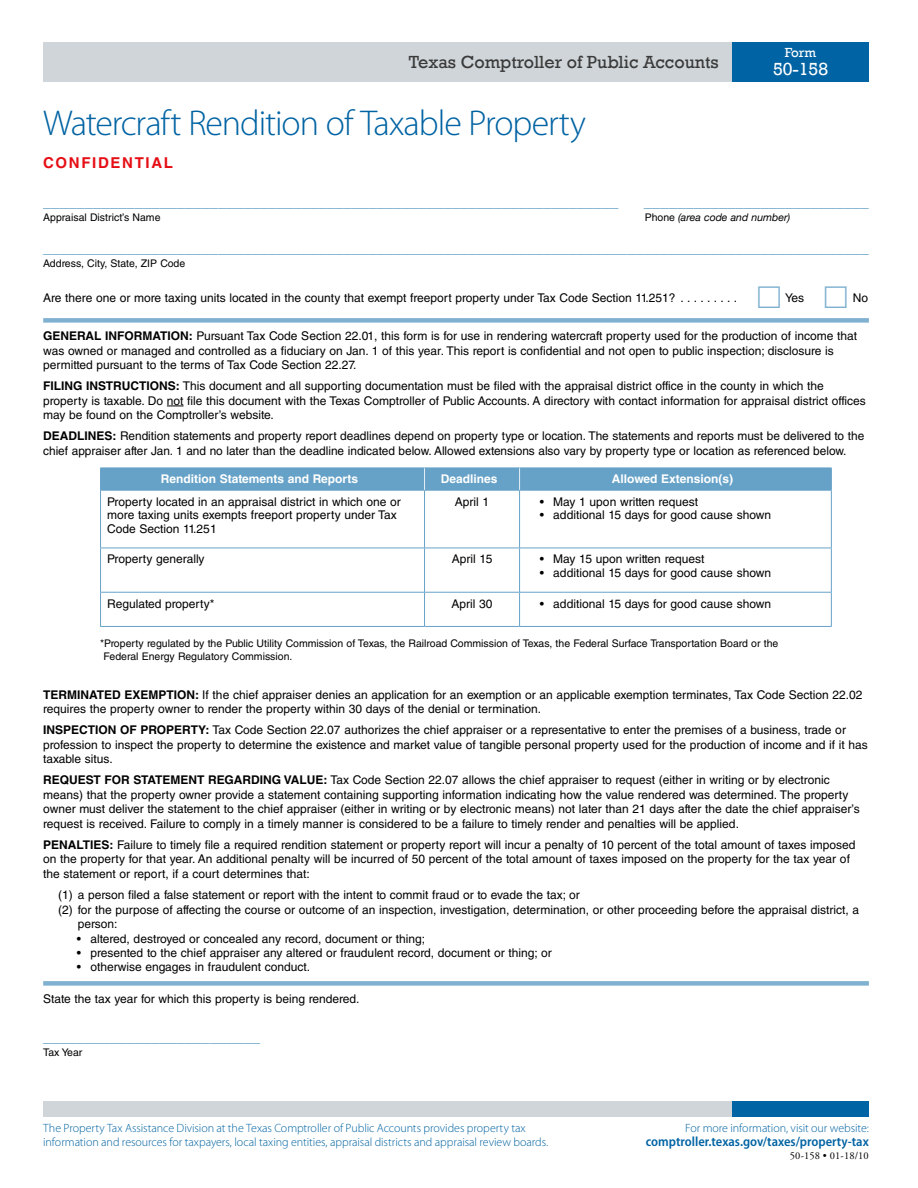
<style>
.page{position:relative;width:918px;height:1188px;background:#fff}
.page>*{position:absolute;margin:0;border:0;box-sizing:border-box;transform-origin:0 0}
.t1{font:300 36px "Myriad Pro";letter-spacing:-.03em;color:#0063a3}
.t2{font:18px "Rockwell";color:#3a3a3a}
.t3{font:18px "Rockwell";color:#fff}
.t4{font:15px "Helvetica LT Std";color:#66a2c8}
.t5{font:700 15px "Helvetica LT Std";letter-spacing:.11em;color:#e60e15}
.t6{font:600 semi-condensed 13.5px "Myriad Pro";color:#0063a3}
.t7{font:13.5px "Rockwell";color:#fff}
.t8{font:12px/14.4px "Helvetica LT Std";color:#000}
.t9{font:300 12px/14.4px "Myriad Pro";letter-spacing:-.005em;color:#0063a3}
.t10{font:700 12px "Helvetica LT Std";color:#fff}
.t11{font:10.5px/12.6px "Helvetica LT Std";color:#000}
.t12{font:italic 10.5px "Helvetica Neue";color:#000}
.t13{font:10.5px "Adobe Garamond Pro";letter-spacing:.01em;color:#000}
.s1{font-family:"Helvetica LT Std";font-style:normal}
.s2{font-weight:700}
</style>
<div class="page">
<div style="left:43px;top:1102px;width:689px;height:15px;background:#d0d5d9"></div>
<div style="left:732px;top:1102px;width:137px;height:15px;background:#0063a3"></div>
<div style="left:43px;top:42px;width:689px;height:39px;background:#d0d5d9"></div>
<div style="left:732px;top:42px;width:137px;height:39px;background:#0063a3"></div>
<div style="left:43px;top:318px;width:826px;height:5px;background:#80b1d1"></div>
<svg style="left:167px;top:406px;width:17px;height:1px"></svg>
<div style="left:43px;top:981px;width:826px;height:5px;background:#80b1d1"></div>
<hr style="left:100px;top:491px;width:1px;height:57px;background:#66a2c8">
<hr style="left:424px;top:491px;width:1px;height:57px;background:#66a2c8">
<hr style="left:519px;top:491px;width:1px;height:57px;background:#66a2c8">
<hr style="left:831px;top:491px;width:1px;height:57px;background:#66a2c8">
<hr style="left:100px;top:548px;width:1px;height:44px;background:#66a2c8">
<hr style="left:424px;top:548px;width:1px;height:44px;background:#66a2c8">
<hr style="left:519px;top:548px;width:1px;height:44px;background:#66a2c8">
<hr style="left:831px;top:548px;width:1px;height:44px;background:#66a2c8">
<hr style="left:100px;top:593px;width:1px;height:33px;background:#66a2c8">
<hr style="left:424px;top:593px;width:1px;height:33px;background:#66a2c8">
<hr style="left:519px;top:593px;width:1px;height:33px;background:#66a2c8">
<hr style="left:831px;top:593px;width:1px;height:33px;background:#66a2c8">
<hr style="left:100px;top:626px;width:325px;height:1px;background:#66a2c8">
<hr style="left:425px;top:626px;width:95px;height:1px;background:#66a2c8">
<hr style="left:520px;top:626px;width:312px;height:1px;background:#66a2c8">
<hr style="left:100px;top:548px;width:325px;height:1px;background:#66a2c8">
<hr style="left:425px;top:548px;width:95px;height:1px;background:#66a2c8">
<hr style="left:520px;top:548px;width:312px;height:1px;background:#66a2c8">
<hr style="left:100px;top:592px;width:325px;height:1px;background:#66a2c8">
<hr style="left:425px;top:592px;width:95px;height:1px;background:#66a2c8">
<hr style="left:520px;top:592px;width:312px;height:1px;background:#66a2c8">
<hr style="left:100px;top:490px;width:325px;height:1px;background:#66a2c8">
<hr style="left:425px;top:490px;width:95px;height:1px;background:#66a2c8">
<hr style="left:520px;top:490px;width:312px;height:1px;background:#66a2c8">
<div style="left:100px;top:468px;width:732px;height:22px;background:#66a2c8"></div>
<h2 class="t2" style="left:409px;top:51px;width:311px">Texas Comptroller of Public Accounts</h2>
<p class="t7" style="left:785px;top:45px;width:33px">Form</p>
<h2 class="t3" style="left:773px;top:59px;width:57px">50-158</h2>
<h1 class="t1" style="left:43px;top:103px;width:544px">Watercraft Rendition of Taxable Property</h1>
<p class="t5" style="left:43px;top:154px;width:131px">CONFIDENTIAL</p>
<p class="t4" style="left:43px;top:193px;width:577px">_______________________________________________________ __ ____________</p>
<p class="t4" style="left:644px;top:193px;width:227px">___________________________</p>
<p class="t11" style="left:43px;top:211px;width:119px">Appraisal District’s Name</p>
<p class="t12" style="left:645px;top:209px;width:147px"><span class="s1">Phone</span> (area code and number)</p>
<p class="t4" style="left:43px;top:239px;width:827px">___________________________________________________________________________________________________</p>
<p class="t11" style="left:43px;top:257px;width:144px">Address, City, State, ZIP Code</p>
<p class="t8" style="left:43px;top:290px;width:695px">Are there one or more taxing units located in the county that exempt freeport property under Tax Code Section 11.251? . . . . . . . . .</p>
<p class="t8" style="left:785px;top:290px;width:20px">Yes</p>
<p class="t8" style="left:853px;top:290px;width:17px">No</p>
<p class="t8" style="left:43px;top:329px;width:816px"><span class="s2">GENERAL INFORMATION:</span> Pursuant Tax Code Section 22.01, this form is for use in rendering watercraft property used for the production of income that was owned or managed and controlled as a fiduciary on Jan. 1 of this year. This report is confidential and not open to public inspection; disclosure is permitted pursuant to the terms of Tax Code Section 22.27.</p>
<p class="t8" style="left:43px;top:379px;width:824px"><span class="s2">FILING INSTRUCTIONS:</span> This document and all supporting documentation must be filed with the appraisal district office in the county in which the property is taxable. Do not file this document with the Texas Comptroller of Public Accounts. A directory with contact information for appraisal district offices may be found on the Comptroller’s website.</p>
<p class="t8" style="left:43px;top:429px;width:823px"><span class="s2">DEADLINES:</span> Rendition statements and property report deadlines depend on property type or location. The statements and reports must be delivered to the chief appraiser after Jan. 1 and no later than the deadline indicated below. Allowed extensions also vary by property type or location as referenced below.</p>
<p class="t10" style="left:161px;top:472px;width:199px">Rendition Statements and Reports</p>
<p class="t10" style="left:441px;top:472px;width:58px">Deadlines</p>
<p class="t10" style="left:612px;top:472px;width:123px">Allowed Extension(s)</p>
<p class="t8" style="left:107px;top:495px;width:295px;line-height:13.5px">Property located in an appraisal district in which one or more taxing units exempts freeport property under Tax<br>Code Section 11.251</p>
<p class="t8" style="left:455px;top:494px;width:36px">April 1</p>
<p class="t8" style="left:540px;top:494px;width:160px">• May 1 upon written request</p>
<p class="t8" style="left:540px;top:508px;width:233px">• additional 15 days for good cause shown</p>
<p class="t8" style="left:107px;top:552px;width:99px">Property generally</p>
<p class="t8" style="left:452px;top:552px;width:42px">April 15</p>
<p class="t8" style="left:540px;top:552px;width:166px">• May 15 upon written request</p>
<p class="t8" style="left:540px;top:565px;width:233px">• additional 15 days for good cause shown</p>
<p class="t8" style="left:107px;top:596px;width:109px">Regulated property*</p>
<p class="t8" style="left:451px;top:596px;width:43px">April 30</p>
<p class="t8" style="left:540px;top:596px;width:233px">• additional 15 days for good cause shown</p>
<p class="t11" style="left:103px;top:637px;width:676px;text-indent:-3px">*Property regulated by the Public Utility Commission of Texas, the Railroad Commission of Texas, the Federal Surface Transportation Board or the<br>Federal Energy Regulatory Commission.</p>
<p class="t8" style="left:43px;top:687px;width:821px"><span class="s2">TERMINATED EXEMPTION:</span> If the chief appraiser denies an application for an exemption or an applicable exemption terminates, Tax Code Section 22.02 requires the property owner to render the property within 30 days of the denial or termination.</p>
<p class="t8" style="left:43px;top:723px;width:826px"><span class="s2">INSPECTION OF PROPERTY:</span> Tax Code Section 22.07 authorizes the chief appraiser or a representative to enter the premises of a business, trade or profession to inspect the property to determine the existence and market value of tangible personal property used for the production of income and if it has taxable situs.</p>
<p class="t8" style="left:43px;top:773px;width:818px"><span class="s2">REQUEST FOR STATEMENT REGARDING VALUE:</span> Tax Code Section 22.07 allows the chief appraiser to request (either in writing or by electronic means) that the property owner provide a statement containing supporting information indicating how the value rendered was determined. The property owner must deliver the statement to the chief appraiser (either in writing or by electronic means) not later than 21 days after the date the chief appraiser’s request is received. Failure to comply in a timely manner is considered to be a failure to timely render and penalties will be applied.</p>
<p class="t8" style="left:43px;top:838px;width:814px"><span class="s2">PENALTIES:</span> Failure to timely file a required rendition statement or property report will incur a penalty of 10 percent of the total amount of taxes imposed on the property for that year. An additional penalty will be incurred of 50 percent of the total amount of taxes imposed on the property for the tax year of the statement or report, if a court determines that:</p>
<p class="t8" style="left:58px;top:888px;width:523px">(1) a person filed a false statement or report with the intent to commit fraud or to evade the tax; or</p>
<p class="t8" style="left:58px;top:902px;width:803px">(2) for the purpose of affecting the course or outcome of an inspection, investigation, determination, or other proceeding before the appraisal district, a</p>
<p class="t8" style="left:78px;top:917px;width:41px">person:</p>
<p class="t8" style="left:77px;top:931px;width:350px">• altered, destroyed or concealed any record, document or thing;</p>
<p class="t8" style="left:77px;top:946px;width:476px">• presented to the chief appraiser any altered or fraudulent record, document or thing; or</p>
<p class="t8" style="left:77px;top:960px;width:235px">• otherwise engages in fraudulent conduct.</p>
<p class="t8" style="left:43px;top:992px;width:318px">State the tax year for which this property is being rendered.</p>
<p class="t4" style="left:43px;top:1028px;width:218px">__________________________</p>
<p class="t11" style="left:43px;top:1046px;width:41px">Tax Year</p>
<p class="t9" style="left:43px;top:1121px;width:507px">The Property Tax Assistance Division at the Texas Comptroller of Public Accounts provides property tax information and resources for taxpayers, local taxing entities, appraisal districts and appraisal review boards.</p>
<p class="t9" style="left:685px;top:1121px;width:185px">For more information, visit our website:</p>
<p class="t6" style="left:646px;top:1134px;width:224px">comptroller.texas.gov/taxes/property-tax</p>
<p class="t13" style="left:790px;top:1149px;width:80px">50-158 • 01-18/10</p>
</div>
